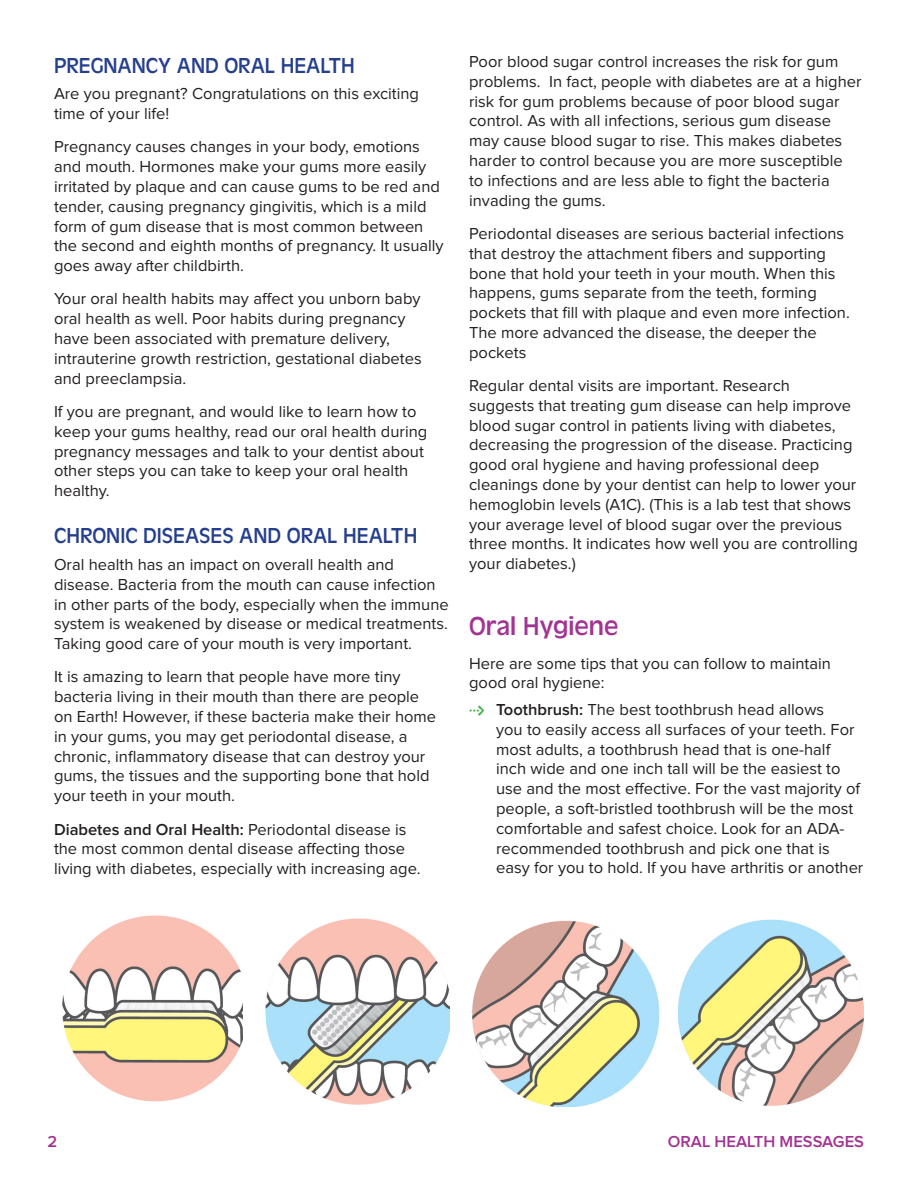
<style>
.page{position:relative;width:918px;height:1188px;background:#fff}
.page>*{position:absolute;margin:0;border:0;box-sizing:border-box;transform-origin:0 0}
.t1{font:27px "Antique Oli T";color:#a23393}
.t2{font:22.5px "Antique Oli T";color:#253f8e}
.t3{font:16.5px/19.8px "Proxima Nova";color:#231f20}
.t4{font:600 16.5px "Proxima Nova";color:#a23393}
.s1{font-weight:600}
.s2{font-family:"Eclectic Web STF";font-size:13.5px;color:#40ae49}
</style>
<div class="page">
<img style="left:472px;top:920px;width:188px;height:187px">
<img style="left:678px;top:919px;width:186px;height:187px">
<img style="left:62px;top:915px;width:181px;height:187px">
<img style="left:265px;top:918px;width:185px;height:187px">
<h3 class="t2" style="left:54px;top:53px;width:302px">PREGNANCY AND ORAL HEALTH</h3>
<p class="t3" style="left:54px;top:84px;width:367px">Are you pregnant? Congratulations on this exciting time of your life!</p>
<p class="t3" style="left:54px;top:137px;width:391px">Pregnancy causes changes in your body, emotions and mouth. Hormones make your gums more easily irritated by plaque and can cause gums to be red and tender, causing pregnancy gingivitis, which is a mild form of gum disease that is most common between the second and eighth months of pregnancy. It usually goes away after childbirth.</p>
<p class="t3" style="left:54px;top:289px;width:369px">Your oral health habits may affect you unborn baby oral health as well. Poor habits during pregnancy have been associated with premature delivery, intrauterine growth restriction, gestational diabetes and preeclampsia.</p>
<p class="t3" style="left:54px;top:402px;width:375px">If you are pregnant, and would like to learn how to keep your gums healthy, read our oral health during pregnancy messages and talk to your dentist about other steps you can take to keep your oral health healthy.</p>
<h3 class="t2" style="left:54px;top:523px;width:365px">CHRONIC DISEASES AND ORAL HEALTH</h3>
<p class="t3" style="left:54px;top:555px;width:396px">Oral health has an impact on overall health and disease. Bacteria from the mouth can cause infection in other parts of the body, especially when the immune system is weakened by disease or medical treatments.<br>Taking good care of your mouth is very important.</p>
<p class="t3" style="left:54px;top:667px;width:384px">It is amazing to learn that people have more tiny bacteria living in their mouth than there are people on Earth! However, if these bacteria make their home in your gums, you may get periodontal disease, a chronic, inflammatory disease that can destroy your gums, the tissues and the supporting bone that hold your teeth in your mouth.</p>
<p class="t3" style="left:54px;top:820px;width:368px"><span class="s1">Diabetes and Oral Health:</span> Periodontal disease is the most common dental disease affecting those living with diabetes, especially with increasing age.</p>
<p class="t3" style="left:469px;top:52px;width:394px">Poor blood sugar control increases the risk for gum problems. In fact, people with diabetes are at a higher risk for gum problems because of poor blood sugar control. As with all infections, serious gum disease may cause blood sugar to rise. This makes diabetes harder to control because you are more susceptible<br>to infections and are less able to fight the bacteria invading the gums.</p>
<p class="t3" style="left:469px;top:224px;width:382px">Periodontal diseases are serious bacterial infections that destroy the attachment fibers and supporting bone that hold your teeth in your mouth. When this happens, gums separate from the teeth, forming pockets that fill with plaque and even more infection.<br>The more advanced the disease, the deeper the pockets</p>
<p class="t3" style="left:469px;top:376px;width:390px">Regular dental visits are important. Research suggests that treating gum disease can help improve blood sugar control in patients living with diabetes, decreasing the progression of the disease. Practicing good oral hygiene and having professional deep cleanings done by your dentist can help to lower your hemoglobin levels (A1C). (This is a lab test that shows your average level of blood sugar over the previous three months. It indicates how well you are controlling your diabetes.)</p>
<h2 class="t1" style="left:469px;top:612px;width:151px">Oral Hygiene</h2>
<p class="t3" style="left:469px;top:654px;width:363px">Here are some tips that you can follow to maintain good oral hygiene:</p>
<p class="t3" style="left:496px;top:700px;width:369px;text-indent:-27px"><span class="s2">0</span> <span class="s1">Toothbrush:</span> The best toothbrush head allows<br>you to easily access all surfaces of your teeth. For most adults, a toothbrush head that is one-half inch wide and one inch tall will be the easiest to use and the most effective. For the vast majority of people, a soft-bristled toothbrush will be the most comfortable and safest choice. Look for an ADA&shy;recommended toothbrush and pick one that is easy for you to hold. If you have arthritis or another</p>
<p class="t4" style="left:48px;top:1132px;width:11px">2</p>
<p class="t4" style="left:668px;top:1132px;width:198px">ORAL HEALTH MESSAGES</p>
</div>
